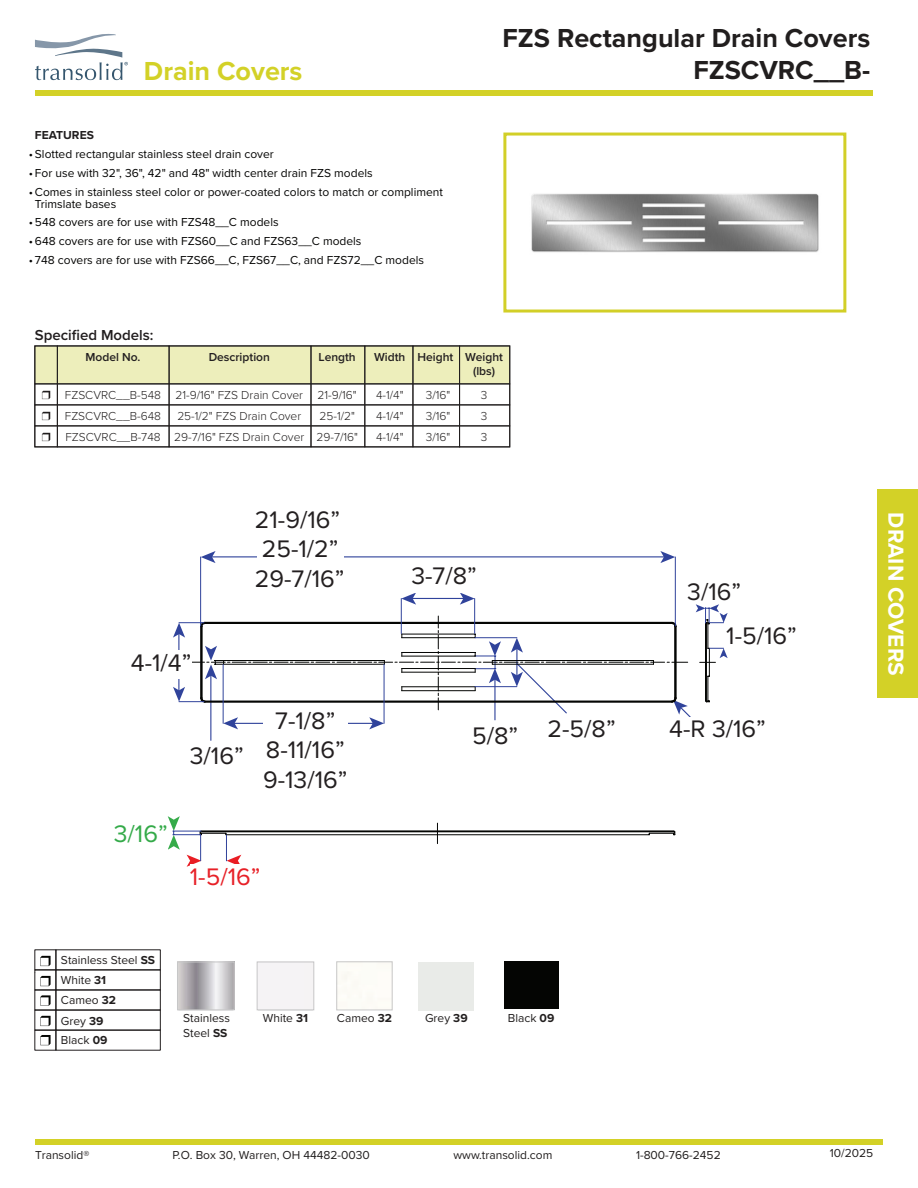
<style>
.page{position:relative;width:918px;height:1188px;background:#fff}
.page>*{position:absolute;margin:0;border:0;box-sizing:border-box;transform-origin:0 0}
.t1{font:700 27px/32.4px "Proxima Nova";color:#211e1e;text-align:right}
.t2{font:700 27px "Proxima Nova";color:#d3d127}
.t3{font:24.75px/29.7px "Proxima Nova";color:#231f20}
.t4{font:24.75px "Proxima Nova";color:#e72027}
.t5{font:24.75px "Proxima Nova";color:#34aa49}
.t6{font:700 22.5px "Proxima Nova";color:#fff}
.t7{font:600 15px "Proxima Nova";color:#211d1e}
.t8{font:12px/12px "Proxima Nova";color:#050504}
.t9{font:300 12px "Proxima Nova";color:#211e1e}
.t10{font:12px/14.4px "Proxima Nova";color:#211e1e}
.t11{font:600 12px/14.4px "Proxima Nova";color:#231f20}
.t12{font:700 12px "Proxima Nova";color:#201d1e}
.s1{font-weight:700}
</style>
<div class="page">
<div style="left:35px;top:91px;width:837px;height:5px;background:#d3d127"></div>
<div style="left:35px;top:1140px;width:847px;height:5px;background:#d3d127"></div>
<div style="left:35px;top:346px;width:475px;height:38px;background:#edeebb"></div>
<svg style="left:42px;top:391px;width:8px;height:8px"></svg>
<div style="left:34px;top:346px;width:476px;height:38px;border:1px solid #211e1e"></div>
<div style="left:34px;top:384px;width:476px;height:21px;border:1px solid #211e1e"></div>
<svg style="left:42px;top:412px;width:8px;height:8px"></svg>
<div style="left:34px;top:405px;width:476px;height:21px;border:1px solid #211e1e"></div>
<svg style="left:42px;top:433px;width:8px;height:8px"></svg>
<div style="left:878px;top:490px;width:40px;height:208px;background:#d3d127"></div>
<img style="left:531px;top:193px;width:288px;height:59px">
<div style="left:503px;top:133px;width:343px;height:180px;border:3px solid #d2cf27"></div>
<div style="left:34px;top:970px;width:22px;height:20px;border:1px solid #211d1e"></div>
<div style="left:34px;top:949px;width:22px;height:21px;border:1px solid #211d1e"></div>
<div style="left:55px;top:970px;width:106px;height:20px;border:1px solid #211d1e"></div>
<div style="left:34px;top:1010px;width:22px;height:20px;border:1px solid #211d1e"></div>
<div style="left:55px;top:1010px;width:106px;height:20px;border:1px solid #211d1e"></div>
<div style="left:34px;top:1030px;width:22px;height:21px;border:1px solid #211d1e"></div>
<div style="left:55px;top:1030px;width:106px;height:21px;border:1px solid #211d1e"></div>
<svg style="left:34px;top:972px;width:17px;height:14px"></svg>
<svg style="left:40px;top:995px;width:11px;height:11px"></svg>
<svg style="left:40px;top:1016px;width:11px;height:10px"></svg>
<svg style="left:40px;top:1035px;width:11px;height:10px"></svg>
<div style="left:177px;top:962px;width:57px;height:48px;border:1px solid #c7c7c8"></div>
<div style="left:337px;top:962px;width:55px;height:48px;border:1px solid #c7c7c8"></div>
<div style="left:504px;top:962px;width:54px;height:47px;background:#040503"></div>
<div style="left:257px;top:962px;width:57px;height:48px;border:1px solid #c7c7c8"></div>
<div style="left:55px;top:949px;width:106px;height:21px;border:1px solid #211d1e"></div>
<svg style="left:40px;top:956px;width:11px;height:10px"></svg>
<div style="left:34px;top:346px;width:24px;height:101px;border:1px solid #211e1e"></div>
<div style="left:57px;top:346px;width:112px;height:101px;border:1px solid #211e1e"></div>
<div style="left:169px;top:346px;width:142px;height:101px;border:1px solid #211e1e"></div>
<div style="left:311px;top:346px;width:54px;height:101px;border:1px solid #211e1e"></div>
<div style="left:364px;top:346px;width:49px;height:101px;border:1px solid #211e1e"></div>
<div style="left:459px;top:346px;width:51px;height:101px;border:1px solid #211e1e"></div>
<svg style="left:35px;top:34px;width:93px;height:46px"></svg>
<hr style="left:211px;top:556px;width:454px;height:1px;background:#30439b">
<svg style="left:201px;top:551px;width:15px;height:12px"></svg>
<svg style="left:660px;top:551px;width:15px;height:12px"></svg>
<hr style="left:210px;top:675px;width:1px;height:65px;background:#30439b">
<hr style="left:200px;top:557px;width:1px;height:69px;background:#30439b">
<hr style="left:675px;top:557px;width:1px;height:69px;background:#30439b">
<svg style="left:168px;top:816px;width:508px;height:51px"></svg>
<svg style="left:173px;top:593px;width:555px;height:136px"></svg>
<div style="left:131px;top:650px;width:60px;height:29px;background:#fff"></div>
<div style="left:726px;top:623px;width:71px;height:29px;background:#fff"></div>
<div style="left:190px;top:865px;width:70px;height:28px;background:#fff"></div>
<div style="left:257px;top:537px;width:86px;height:28px;background:#fff"></div>
<div style="left:255px;top:566px;width:89px;height:29px;background:#fff"></div>
<div style="left:669px;top:717px;width:97px;height:28px;background:#fff"></div>
<div style="left:548px;top:717px;width:68px;height:28px;background:#fff"></div>
<div style="left:472px;top:723px;width:46px;height:29px;background:#fff"></div>
<div style="left:263px;top:708px;width:85px;height:88px;background:#fff"></div>
<div style="left:419px;top:962px;width:55px;height:48px;background:#e9ebe8"></div>
<h1 class="t2" style="left:144px;top:51px;width:160px">Drain Covers</h1>
<p class="t12" style="left:35px;top:127px;width:60px">FEATURES</p>
<p class="t8" style="left:29px;top:148px;width:246px">•Slotted rectangular stainless steel drain cover</p>
<p class="t8" style="left:29px;top:166px;width:345px">• For use with 32", 36", 42" and 48" width center drain FZS models</p>
<p class="t8" style="left:35px;top:185px;width:410px;text-indent:-6px">•Comes in stainless steel color or power-coated colors to match or compliment<br>Trimslate bases</p>
<p class="t8" style="left:29px;top:216px;width:251px">•548 covers are for use with FZS48__C models</p>
<p class="t8" style="left:29px;top:235px;width:334px">•648 covers are for use with FZS60__C and FZS63__C models</p>
<p class="t8" style="left:29px;top:253px;width:397px">• 748 covers are for use with FZS66__C, FZS67__C, and FZS72__C models</p>
<p class="t7" style="left:35px;top:324px;width:120px">Specified Models:</p>
<h1 class="t1" style="left:503px;top:21px;width:369px">FZS Rectangular Drain Covers<br>FZSCVRC__B-</h1>
<p class="t11" style="left:86px;top:349px;width:56px">Model No.</p>
<p class="t11" style="left:209px;top:349px;width:63px">Description</p>
<p class="t11" style="left:319px;top:349px;width:39px">Length</p>
<p class="t9" style="left:65px;top:386px;width:293px">FZSCVRC__B-548 21-9/16" FZS Drain Cover 21-9/16"</p>
<p class="t9" style="left:376px;top:386px;width:29px">4-1/4"</p>
<p class="t9" style="left:426px;top:386px;width:26px">3/16"</p>
<p class="t9" style="left:481px;top:386px;width:8px">3</p>
<p class="t11" style="left:473px;top:349px;width:32px;text-indent:-99px">Width Height Weight (lbs)</p>
<p class="t9" style="left:65px;top:407px;width:98px">FZSCVRC__B-648</p>
<p class="t9" style="left:177px;top:407px;width:125px">25-1/2" FZS Drain Cover</p>
<p class="t9" style="left:319px;top:407px;width:37px">25-1/2"</p>
<p class="t9" style="left:376px;top:407px;width:29px">4-1/4"</p>
<p class="t9" style="left:426px;top:407px;width:26px">3/16"</p>
<p class="t9" style="left:481px;top:407px;width:8px">3</p>
<p class="t9" style="left:65px;top:428px;width:294px">FZSCVRC__B-748 29-7/16" FZS Drain Cover 29-7/16"</p>
<p class="t9" style="left:376px;top:428px;width:29px">4-1/4"</p>
<p class="t9" style="left:426px;top:428px;width:26px">3/16"</p>
<p class="t9" style="left:481px;top:428px;width:8px">3</p>
<h2 class="t3" style="left:255px;top:503px;width:91px">21-9/16”<br>25-1/2”<br>29-7/16”</h2>
<h2 class="t3" style="left:131px;top:647px;width:62px">4-1/4”</h2>
<h2 class="t3" style="left:190px;top:739px;width:55px">3/16”</h2>
<h2 class="t5" style="left:114px;top:815px;width:55px">3/16”</h2>
<h2 class="t3" style="left:263px;top:704px;width:86px;text-align:center">7-1/8”<br>8-11/16”<br>9-13/16”</h2>
<h2 class="t4" style="left:190px;top:859px;width:72px">1-5/16”</h2>
<h2 class="t3" style="left:411px;top:560px;width:67px">3-7/8”</h2>
<h2 class="t3" style="left:472px;top:713px;width:145px">5/8” 2-5/8”</h2>
<h2 class="t3" style="left:687px;top:576px;width:55px">3/16”</h2>
<h2 class="t3" style="left:726px;top:620px;width:72px">1-5/16”</h2>
<h2 class="t3" style="left:669px;top:713px;width:98px">4-R 3/16”</h2>
<h3 class="t6" style="left:913px;top:512px;width:165px;rotate:90deg">DRAIN COVERS</h3>
<p class="t10" style="left:61px;top:953px;width:96px">Stainless Steel <span class="s1">SS</span></p>
<p class="t10" style="left:61px;top:989px;width:57px;line-height:21px">Cameo <span class="s1">32<br></span>Grey <span class="s1">39</span></p>
<p class="t10" style="left:61px;top:1032px;width:48px">Black <span class="s1">09</span></p>
<p class="t10" style="left:61px;top:973px;width:47px">White <span class="s1">31</span></p>
<p class="t10" style="left:183px;top:1011px;width:48px">Stainless<br>Steel <span class="s1">SS</span></p>
<p class="t10" style="left:263px;top:1011px;width:47px">White <span class="s1">31</span></p>
<p class="t10" style="left:337px;top:1010px;width:57px">Cameo <span class="s1">32</span></p>
<p class="t10" style="left:508px;top:1011px;width:48px">Black <span class="s1">09</span></p>
<p class="t10" style="left:425px;top:1011px;width:44px">Grey <span class="s1">39</span></p>
<p class="t10" style="left:35px;top:1147px;width:55px">Transolid®</p>
<p class="t10" style="left:172px;top:1147px;width:199px">P.O. Box 30, Warren, OH 44482-0030</p>
<p class="t10" style="left:453px;top:1147px;width:100px">www.transolid.com</p>
<p class="t10" style="left:636px;top:1147px;width:86px">1-800-766-2452</p>
<p class="t10" style="left:830px;top:1145px;width:45px">10/2025</p>
</div>
